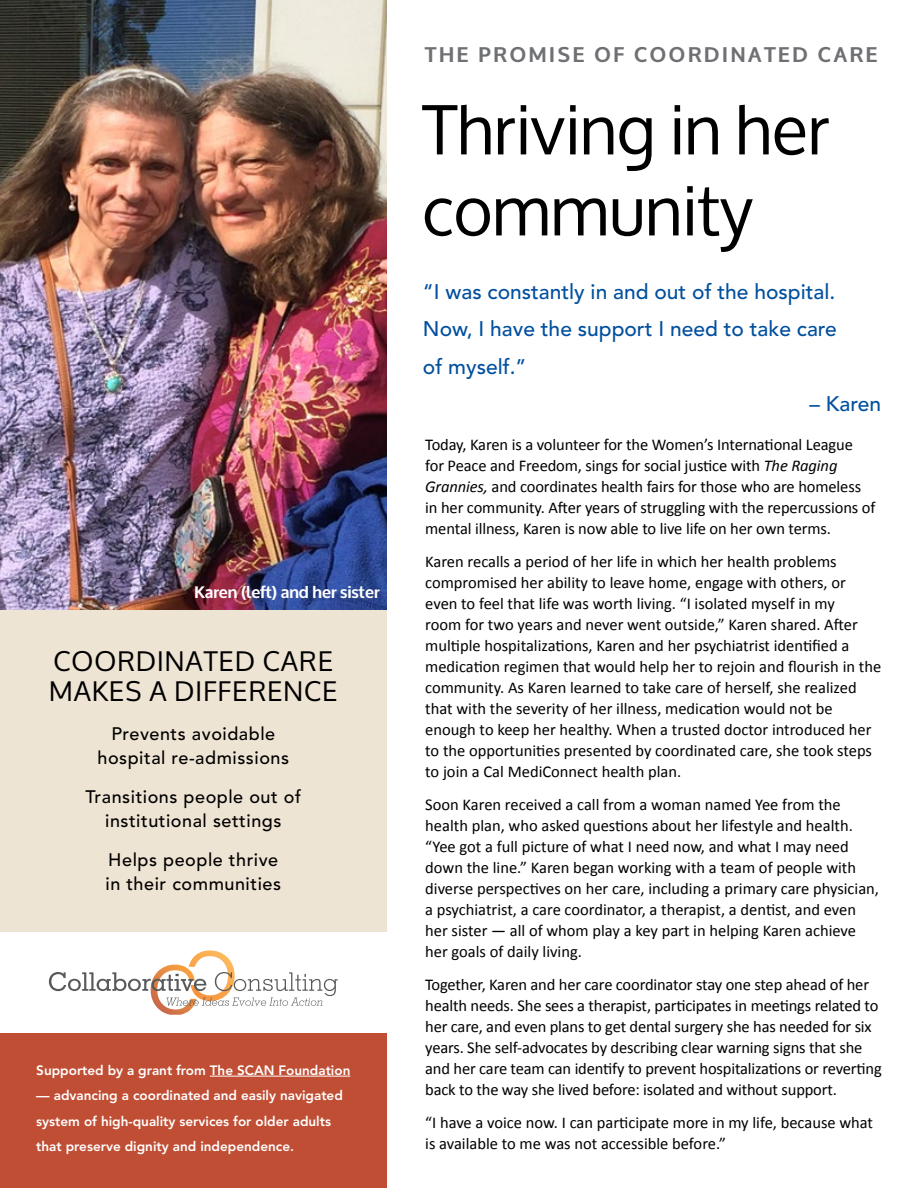
<style>
.page{position:relative;width:918px;height:1188px;background:#fff}
.page>*{position:absolute;margin:0;border:0;box-sizing:border-box;transform-origin:0 0}
.t1{font:67.5px/81px "Oxygen";color:#000}
.t2{font:27px/30px "Oxygen";letter-spacing:.04em;color:#000}
.t3{font:500 21px/37.5px "Avenir";color:#004f9f;text-align:justify}
.t4{font:700 21px "Oxygen";letter-spacing:.13em;color:#6f7073}
.t5{font:500 18px/24px "Avenir";letter-spacing:.03em;color:#000;text-align:center}
.t6{font:16.5px/21px "Calibri";letter-spacing:-.005em;color:#000}
.t7{font:700 16.5px "Oxygen";color:#fff}
.t8{font:800 13.5px/25.5px "Avenir";color:#fff}
.s1{font-style:italic}
</style>
<div class="page">
<img style="left:0;top:0;width:387px;height:610px">
<div style="left:0;top:610px;width:387px;height:322px;background:#eee4d4"></div>
<div style="left:0;top:1033px;width:387px;height:155px;background:#c04e34"></div>
<hr style="left:210px;top:1076px;width:140px;height:1px;background:#fff">
<svg style="left:49px;top:950px;width:289px;height:65px"></svg>
<p class="t7" style="left:194px;top:582px;width:187px">KAREN (LEFT) AND HER SISTER</p>
<h2 class="t2" style="left:49px;top:646px;width:290px">COORDINATED CARE<br>MAKES A DIFFERENCE</h2>
<p class="t5" style="left:97px;top:722px;width:193px">Prevents avoidable hospital re-admissions</p>
<p class="t5" style="left:85px;top:785px;width:217px">Transitions people out of institutional settings</p>
<p class="t5" style="left:105px;top:848px;width:177px;text-align:left">Helps people thrive in their communities</p>
<p class="t8" style="left:36px;top:1057px;width:316px">Supported by a grant from The SCAN Foundation</p>
<p class="t8" style="left:36px;top:1083px;width:308px">— advancing a coordinated and easily navigated system of high-quality services for older adults that preserve dignity and independence.</p>
<p class="t4" style="left:425px;top:41px;width:454px">THE PROMISE OF COORDINATED CARE</p>
<h1 class="t1" style="left:422px;top:91px;width:409px">THRIVING IN HER<br>COMMUNITY</h1>
<p class="t3" style="left:423px;top:273px;width:416px">“I was constantly in and out of the hospital.<br>Now, I have the support I need to take care of myself.”</p>
<p class="t3" style="left:810px;top:386px;width:73px">– Karen</p>
<p class="t6" style="left:425px;top:434px;width:452px">Today, Karen is a volunteer for the Women’s International League for Peace and Freedom, sings for social justice with <span class="s1">The Raging Grannies,</span> and coordinates health fairs for those who are homeless in her community. After years of struggling with the repercussions of mental illness, Karen is now able to live life on her own terms.</p>
<p class="t6" style="left:425px;top:551px;width:458px">Karen recalls a period of her life in which her health problems compromised her ability to leave home, engage with others, or even to feel that life was worth living. “I isolated myself in my<br>room for two years and never went outside,” Karen shared. After multiple hospitalizations, Karen and her psychiatrist identified a medication regimen that would help her to rejoin and flourish in the community. As Karen learned to take care of herself, she realized that with the severity of her illness, medication would not be enough to keep her healthy. When a trusted doctor introduced her to the opportunities presented by coordinated care, she took steps to join a Cal MediConnect health plan.</p>
<p class="t6" style="left:425px;top:794px;width:455px">Soon Karen received a call from a woman named Yee from the health plan, who asked questions about her lifestyle and health. “Yee got a full picture of what I need now, and what I may need down the line.” Karen began working with a team of people with diverse perspectives on her care, including a primary care physician, a psychiatrist, a care coordinator, a therapist, a dentist, and even her sister — all of whom play a key part in helping Karen achieve her goals of daily living.</p>
<p class="t6" style="left:425px;top:974px;width:458px">Together, Karen and her care coordinator stay one step ahead of her health needs. She sees a therapist, participates in meetings related to her care, and even plans to get dental surgery she has needed for six years. She self-advocates by describing clear warning signs that she and her care team can identify to prevent hospitalizations or reverting back to the way she lived before: isolated and without support.</p>
<p class="t6" style="left:425px;top:1112px;width:449px">“I have a voice now. I can participate more in my life, because what is available to me was not accessible before.”</p>
</div>
